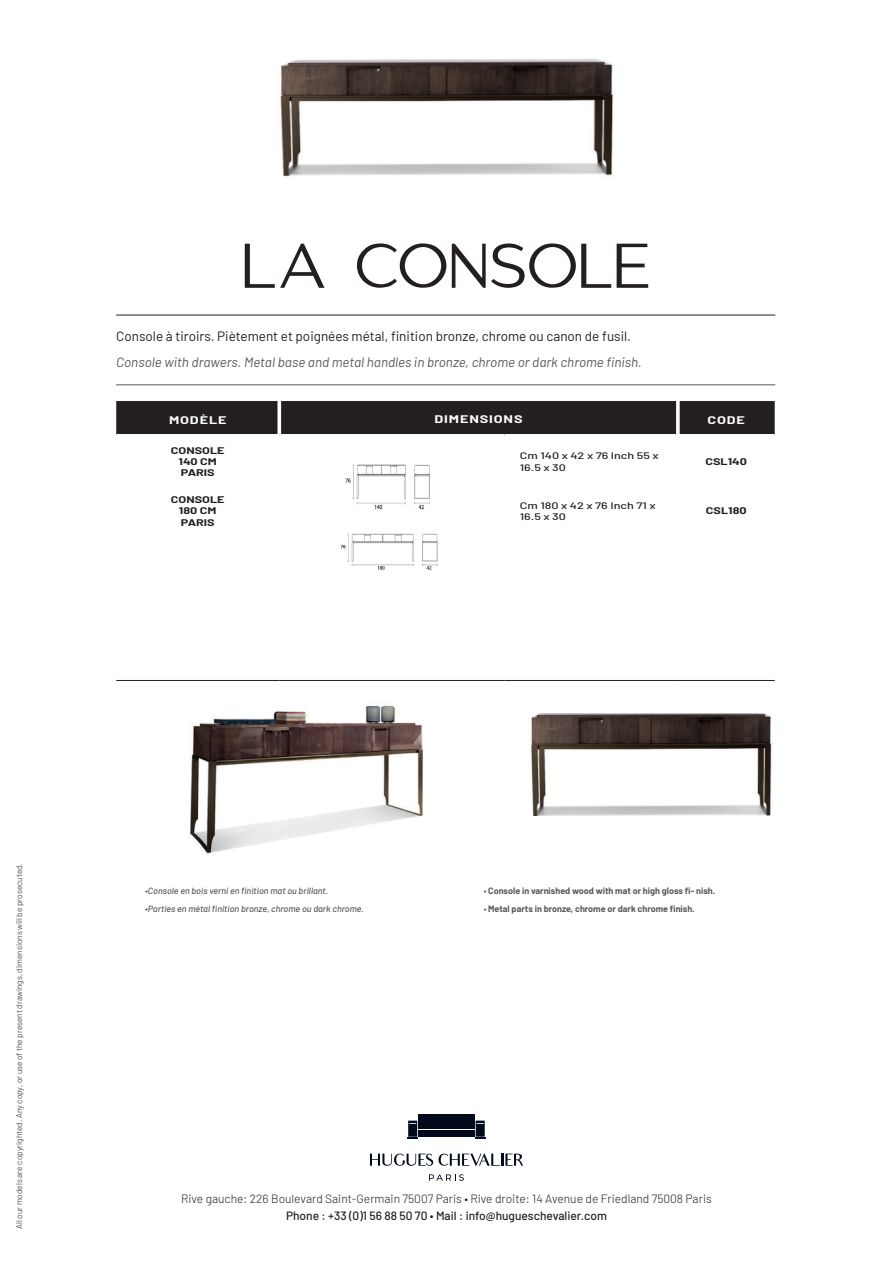
<style>
.page{position:relative;width:893px;height:1263px;background:#fff}
.page>*{position:absolute;margin:0;border:0;box-sizing:border-box;transform-origin:0 0}
.t1{font:108.15px "GANTIC";color:#231f20}
.t2{font:13.5px "Barlow";color:#231f20}
.t3{font:italic 13.5px "Barlow";color:#57585a}
.t4{font:300 12px "Barlow";color:#231f20}
.t5{font:500 12px "Barlow";color:#231f20}
.t6{font:700 10.8px "Barlow";letter-spacing:.06em;color:#fff;scale:1.34 1}
.t7{font:500 9.45px/11.2px "Barlow";color:#231f20;scale:1.34 1}
.t8{font:700 9.45px/11.2px "Barlow";color:#231f20;text-align:center;scale:1.34 1}
.t9{font:700 9px "Barlow";color:#57585a}
.t10{font:italic 500 9px "Barlow";color:#57585a}
.t11{font:300 8.25px "Barlow";color:#231f20}
.s1{font-weight:500;font-style:italic}
</style>
<div class="page">
<svg style="left:370px;top:1153px;width:153px;height:13px"></svg>
<svg style="left:429px;top:1174px;width:35px;height:7px"></svg>
<svg style="left:475px;top:1120px;width:10px;height:19px"></svg>
<svg style="left:407px;top:1120px;width:11px;height:19px"></svg>
<hr style="left:418px;top:1135px;width:57px;height:2px;background:#000a1c">
<hr style="left:418px;top:1130px;width:57px;height:4px;background:#000a1c">
<hr style="left:418px;top:1125px;width:28px;height:4px;background:#000a1c">
<hr style="left:447px;top:1125px;width:28px;height:4px;background:#000a1c">
<div style="left:418px;top:1114px;width:28px;height:10px;background:#000a1c"></div>
<div style="left:447px;top:1114px;width:28px;height:10px;background:#000a1c"></div>
<hr style="left:116px;top:315px;width:659px;height:1px;background:#231f20">
<hr style="left:116px;top:384px;width:659px;height:1px;background:#57585a">
<div style="left:116px;top:401px;width:659px;height:33px;background:#231f20"></div>
<svg style="left:277px;top:401px;width:4px;height:33px"></svg>
<svg style="left:676px;top:401px;width:4px;height:33px"></svg>
<hr style="left:116px;top:680px;width:163px;height:1px;background:#231f20">
<hr style="left:279px;top:680px;width:226px;height:1px;background:#231f20">
<hr style="left:505px;top:680px;width:173px;height:1px;background:#231f20">
<hr style="left:678px;top:680px;width:97px;height:1px;background:#231f20">
<img style="left:345px;top:464px;width:85px;height:46px">
<img style="left:190px;top:705px;width:233px;height:149px">
<img style="left:340px;top:533px;width:98px;height:37px">
<img style="left:280px;top:59px;width:334px;height:118px">
<img style="left:530px;top:713px;width:243px;height:102px">
<h1 class="t1" style="left:242px;top:217px;width:410px">LA CONSOLE</h1>
<h2 class="t2" style="left:116px;top:327px;width:516px">Console à tiroirs. Piètement et poignées métal, finition bronze, chrome ou canon de fusil.</h2>
<h2 class="t3" style="left:116px;top:354px;width:527px">Console with drawers. Metal base and metal handles in bronze, chrome or dark chrome finish.</h2>
<p class="t6" style="left:169px;top:413px;width:44px">MODÈLE</p>
<p class="t6" style="left:435px;top:412px;width:67px">DIMENSIONS</p>
<p class="t6" style="left:707px;top:413px;width:30px">CODE</p>
<p class="t8" style="left:171px;top:444px;width:42px">CONSOLE<br>140 CM<br>PARIS</p>
<p class="t7" style="left:520px;top:450px;width:105px">Cm 140 x 42 x 76 Inch 55 x<br>16.5 x 30</p>
<p class="t8" style="left:705px;top:455px;width:33px">CSL140</p>
<p class="t8" style="left:171px;top:494px;width:42px">CONSOLE<br>180 CM<br>PARIS</p>
<p class="t7" style="left:520px;top:499px;width:103px">Cm 180 x 42 x 76 Inch 71 x<br>16.5 x 30</p>
<p class="t8" style="left:706px;top:505px;width:32px">CSL180</p>
<p class="t11" style="left:14px;top:1229px;width:367px;rotate:-90deg">All our models are copyrighted. Any copy, or use of the present drawings, dimensions will be prosecuted.</p>
<p class="t10" style="left:145px;top:885px;width:185px">•Console en bois verni en finition mat ou brillant.</p>
<p class="t10" style="left:145px;top:903px;width:220px">•Parties en métal finition bronze, chrome ou dark chrome.</p>
<p class="t9" style="left:484px;top:885px;width:233px"><span class="s1">•</span> Console in varnished wood with mat or high gloss fi- nish.</p>
<p class="t9" style="left:484px;top:903px;width:212px"><span class="s1">•</span> Metal parts in bronze, chrome or dark chrome finish.</p>
<h3 class="t4" style="left:181px;top:1191px;width:532px">Rive gauche: 226 Boulevard Saint-Germain 75007 Paris • Rive droite: 14 Avenue de Friedland 75008 Paris</h3>
<h3 class="t5" style="left:286px;top:1208px;width:322px">Phone : +33 (0)1 56 88 50 70 • Mail : info@hugueschevalier.com</h3>
</div>
